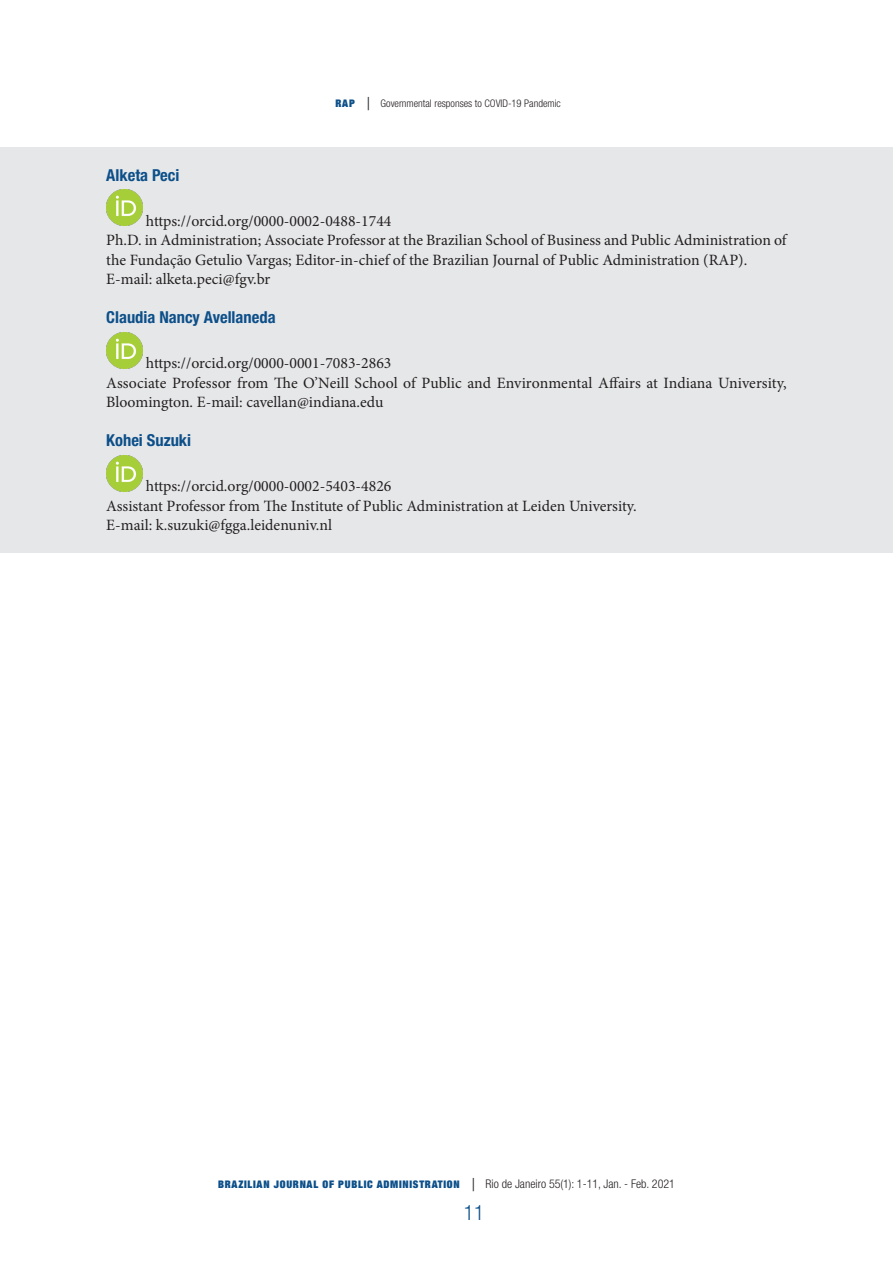
<style>
.page{position:relative;width:893px;height:1263px;background:#fff}
.page>*{position:absolute;margin:0;border:0;box-sizing:border-box;transform-origin:0 0}
.t1{font:300 condensed 21px "Helvetica Neue LT Std";color:#0c4f89}
.t2{font:700 condensed 16.5px "Helvetica Neue LT Std";color:#0c4f89}
.t3{font:15.75px/19.5px "Minion Pro";color:#231f20}
.t4{font:900 expanded 10.5px "Helvetica Neue";letter-spacing:.07em;color:#0c4f89}
.t5{font:300 condensed 10.5px "Helvetica Neue LT Std";color:#231f20}
.s1{font-family:"Helvetica Neue";font-weight:900;font-stretch:expanded;color:#0c4f89}
.s2{font-size:18px}
.s3{font-family:"Helvetica Neue LT Std";font-weight:300;font-stretch:condensed;font-size:18px;color:#231f20}
.s4{font-family:"Helvetica Neue LT Std";font-weight:300;font-stretch:condensed;font-size:12px;color:#231f20}
</style>
<div class="page">
<div style="left:0;top:147px;width:893px;height:406px;background:#e6e7e9"></div>
<img style="left:106px;top:190px;width:36px;height:36px">
<img style="left:106px;top:332px;width:36px;height:36px">
<img style="left:106px;top:455px;width:36px;height:36px">
<p class="t5" style="left:335px;top:98px;width:227px"><span class="s1">RAP</span> <span class="s2">|</span> Governmental responses to COVID-19 Pandemic</p>
<p class="t2" style="left:106px;top:165px;width:75px">Alketa Peci</p>
<p class="t3" style="left:106px;top:211px;width:682px;text-indent:40px">https://orcid.org/0000-0002-0488-1744<br>Ph.D. in Administration; Associate Professor at the Brazilian School of Business and Public Administration of the Fundação Getulio Vargas; Editor-in-chief of the Brazilian Journal of Public Administration (RAP).<br>E-mail: alketa.peci@fgv.br</p>
<p class="t2" style="left:106px;top:308px;width:171px">Claudia Nancy Avellaneda</p>
<p class="t3" style="left:106px;top:354px;width:682px;text-indent:40px">https://orcid.org/0000-0001-7083-2863<br>Associate Professor from The O’Neill School of Public and Environmental Affairs at Indiana University,<br>Bloomington. E-mail: cavellan@indiana.edu</p>
<p class="t2" style="left:106px;top:431px;width:86px">Kohei Suzuki</p>
<p class="t3" style="left:106px;top:477px;width:532px;text-indent:40px">https://orcid.org/0000-0002-5403-4826<br>Assistant Professor from The Institute of Public Administration at Leiden University.<br>E-mail: k.suzuki@fgga.leidenuniv.nl</p>
<p class="t4" style="left:218px;top:1177px;width:458px">BRAZILIAN JOURNAL OF PUBLIC ADMINISTRATION <span class="s3">|</span> <span class="s4">Rio de Janeiro 55(1): 1-11, Jan. - Feb. 2021</span></p>
<h1 class="t1" style="left:464px;top:1200px;width:22px">11</h1>
</div>
